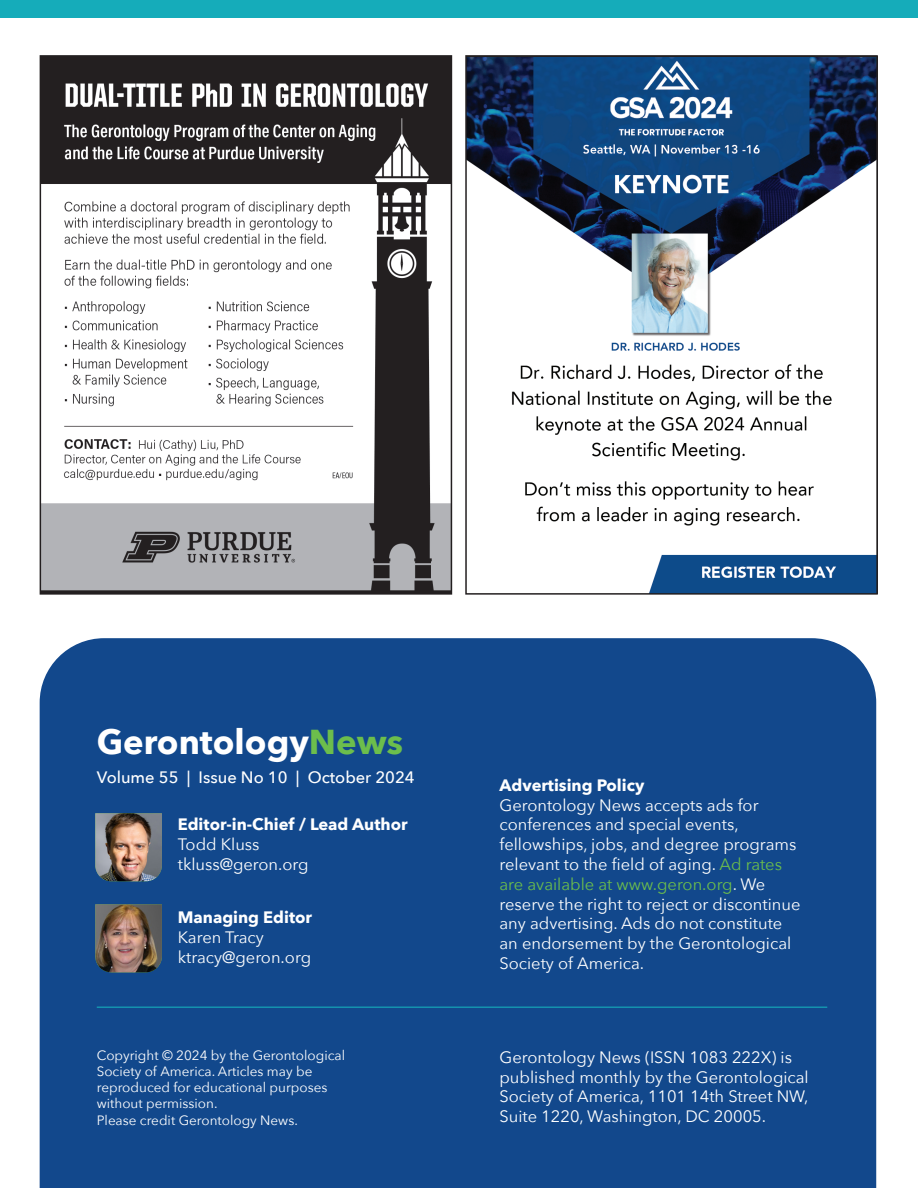
<style>
.page{position:relative;width:918px;height:1188px;background:#fff}
.page>*{position:absolute;margin:0;border:0;box-sizing:border-box;transform-origin:0 0}
.t1{font:700 34.5px "Avenir Next";color:#fff}
.t2{font:16.5px/19.8px "Avenir Next";color:#fff}
.t3{font:700 16.5px/19.8px "Avenir Next";color:#fff}
.t4{font:500 16.5px "Avenir Next";color:#fff}
.t5{font:13.5px/16.2px "Avenir Next";color:#fff}
.s1{color:#6cbe4c}
.s2{font-weight:400}
.s3{font-weight:700}
</style>
<div class="page">
<div style="left:40px;top:638px;width:836px;height:550px;background:#12488c"></div>
<hr style="left:97px;top:1007px;width:730px;height:1px;background:#15acba">
<img style="left:95px;top:904px;width:67px;height:68px">
<img style="left:95px;top:813px;width:67px;height:68px">
<div style="left:0;top:0;width:918px;height:17px;background:#15acba"></div>
<img style="left:43px;top:59px;width:406px;height:532px">
<div style="left:40px;top:55px;width:412px;height:540px;border:2px solid #231f20"></div>
<img style="left:468px;top:58px;width:407px;height:534px">
<div style="left:465px;top:55px;width:413px;height:540px;border:2px solid #231f20"></div>
<p class="t1" style="left:97px;top:712px;width:308px">Gerontology<span class="s1">News</span></p>
<p class="t4" style="left:97px;top:763px;width:319px">Volume 55 | Issue No 10 | October 2024</p>
<p class="t3" style="left:178px;top:814px;width:231px">Editor-in-Chief / Lead Author<br><span class="s2">Todd Kluss<br>tkluss@geron.org</span></p>
<p class="t2" style="left:178px;top:907px;width:136px"><span class="s3">Managing Editor<br></span>Karen Tracy ktracy@geron.org</p>
<p class="t5" style="left:97px;top:1046px;width:250px">Copyright © 2024 by the Gerontological Society of America. Articles may be reproduced for educational purposes without permission.<br>Please credit Gerontology News.</p>
<p class="t2" style="left:500px;top:775px;width:302px"><span class="s3">Advertising Policy<br></span>Gerontology News accepts ads for conferences and special events, fellowships, jobs, and degree programs relevant to the field of aging. <span class="s1">Ad rates are available at www.geron.org</span>. We reserve the right to reject or discontinue any advertising. Ads do not constitute an endorsement by the Gerontological Society of America.</p>
<p class="t2" style="left:500px;top:1046px;width:311px">Gerontology News (ISSN 1083 222X) is published monthly by the Gerontological Society of America, 1101 14th Street NW, Suite 1220, Washington, DC 20005.</p>
</div>
